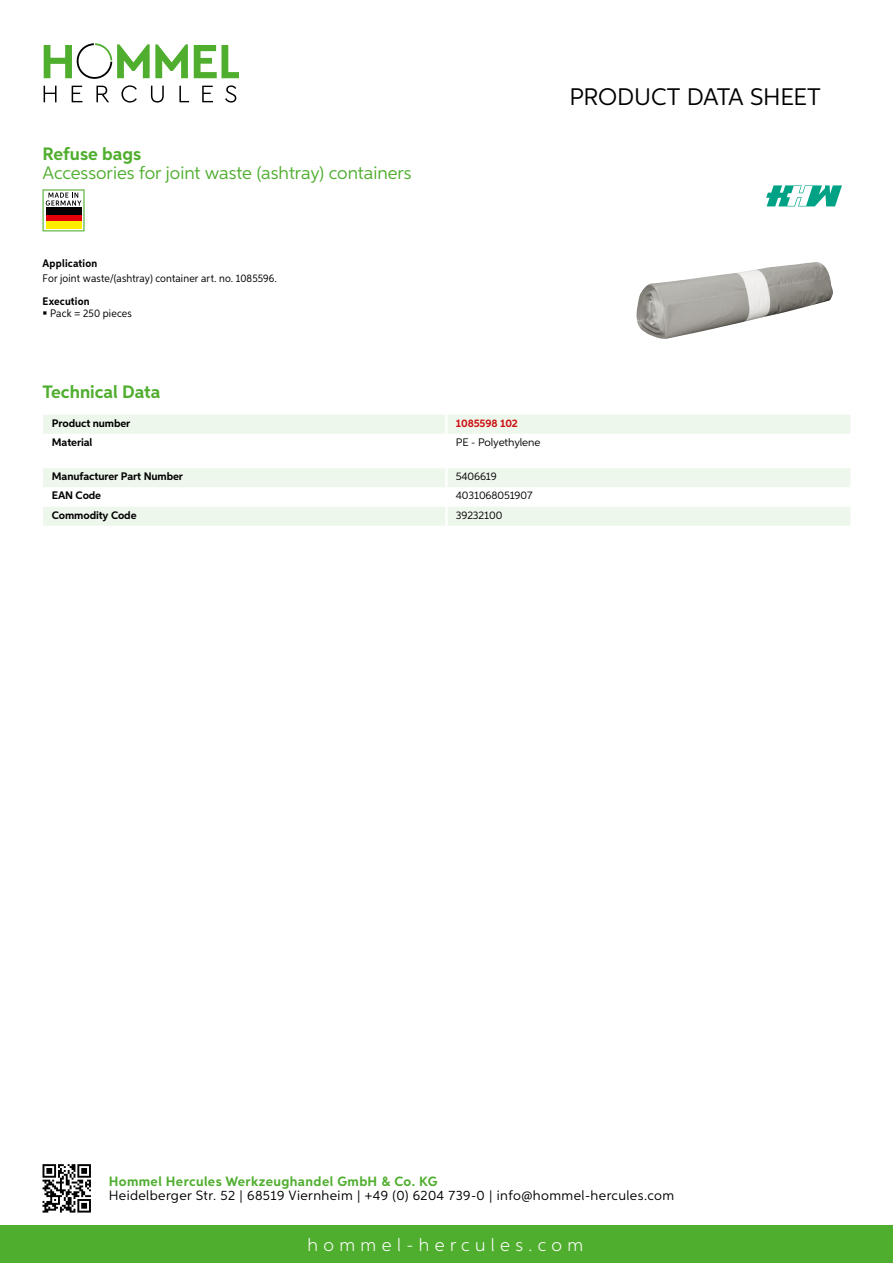
<style>
.page{position:relative;width:893px;height:1263px;background:#fff}
.page>*{position:absolute;margin:0;border:0;box-sizing:border-box;transform-origin:0 0}
.t1{font:24px "Aspira";letter-spacing:-.01em;color:#000}
.t2{font:18px "Aspira";color:#50ae2f}
.t3{font:700 18px "Aspira";color:#50ae2f}
.t4{font:300 18px "Aspira";letter-spacing:.3em;color:#fff}
.t5{font:13.5px "Aspira";letter-spacing:.03em;color:#000}
.t6{font:700 13.5px "Aspira";letter-spacing:.03em;color:#50ae2f}
.t7{font:700 10.95px "Aspira";letter-spacing:-.01em;color:#000}
.t8{font:10.95px "Aspira Nar";letter-spacing:.01em;color:#000}
.t9{font:10.95px "Aspira";letter-spacing:-.01em;color:#000}
.t10{font:700 10.95px "Aspira Nar";letter-spacing:.015em;color:#000}
.t11{font:700 10.95px "Aspira";letter-spacing:-.01em;color:#cd1013}
</style>
<div class="page">
<div style="left:0;top:1226px;width:893px;height:37px;background:#50ae2f"></div>
<svg style="left:43px;top:1164px;width:48px;height:48px"></svg>
<svg style="left:194px;top:45px;width:45px;height:33px"></svg>
<svg style="left:44px;top:43px;width:144px;height:36px"></svg>
<svg style="left:44px;top:86px;width:13px;height:16px"></svg>
<svg style="left:72px;top:86px;width:10px;height:16px"></svg>
<svg style="left:96px;top:86px;width:13px;height:16px"></svg>
<svg style="left:121px;top:85px;width:16px;height:18px"></svg>
<svg style="left:151px;top:86px;width:13px;height:17px"></svg>
<svg style="left:179px;top:86px;width:10px;height:16px"></svg>
<svg style="left:202px;top:86px;width:11px;height:16px"></svg>
<svg style="left:225px;top:85px;width:11px;height:18px"></svg>
<div style="left:43px;top:415px;width:807px;height:19px;background:#eef7eb"></div>
<svg style="left:43px;top:468px;width:807px;height:58px"></svg>
<hr style="left:445px;top:507px;width:3px;height:19px;background:#fff">
<svg style="left:43px;top:189px;width:42px;height:42px"></svg>
<div style="left:46px;top:214px;width:35px;height:7px;background:#e3000b"></div>
<div style="left:46px;top:208px;width:35px;height:7px;background:#000"></div>
<div style="left:46px;top:221px;width:35px;height:7px;background:#ffed00"></div>
<img style="left:636px;top:262px;width:197px;height:77px">
<svg style="left:766px;top:185px;width:76px;height:21px"></svg>
<h2 class="t3" style="left:43px;top:142px;width:100px">Refuse bags</h2>
<h2 class="t2" style="left:43px;top:162px;width:371px">Accessories for joint waste (ashtray) containers</h2>
<p class="t10" style="left:43px;top:257px;width:56px">Application</p>
<p class="t8" style="left:43px;top:272px;width:236px">For joint waste/(ashtray) container art. no. 1085596.</p>
<p class="t10" style="left:43px;top:294px;width:49px">Execution</p>
<p class="t8" style="left:50px;top:307px;width:83px">Pack = 250 pieces</p>
<h2 class="t3" style="left:43px;top:380px;width:120px">Technical Data</h2>
<p class="t7" style="left:52px;top:416px;width:80px">Product number</p>
<p class="t11" style="left:456px;top:416px;width:64px">1085598 102</p>
<p class="t7" style="left:52px;top:435px;width:42px">Material</p>
<p class="t9" style="left:456px;top:435px;width:86px">PE - Polyethylene</p>
<p class="t7" style="left:52px;top:470px;width:133px">Manufacturer Part Number</p>
<p class="t9" style="left:456px;top:470px;width:43px">5406619</p>
<p class="t7" style="left:52px;top:489px;width:51px">EAN Code</p>
<p class="t9" style="left:456px;top:489px;width:78px">4031068051907</p>
<p class="t7" style="left:52px;top:508px;width:86px">Commodity Code</p>
<p class="t9" style="left:456px;top:508px;width:48px">39232100</p>
<h1 class="t1" style="left:569px;top:82px;width:253px">Product data sh eet</h1>
<p class="t6" style="left:109px;top:1172px;width:330px">Hommel Hercules Werkzeughandel GmbH &amp; Co. KG</p>
<p class="t5" style="left:109px;top:1187px;width:567px">Heidelberger Str. 52 | 68519 Viernheim | +49 (0) 6204 739-0 | info@hommel-hercules.com</p>
<h2 class="t4" style="left:307px;top:1234px;width:277px">hommel-hercules.com</h2>
</div>
